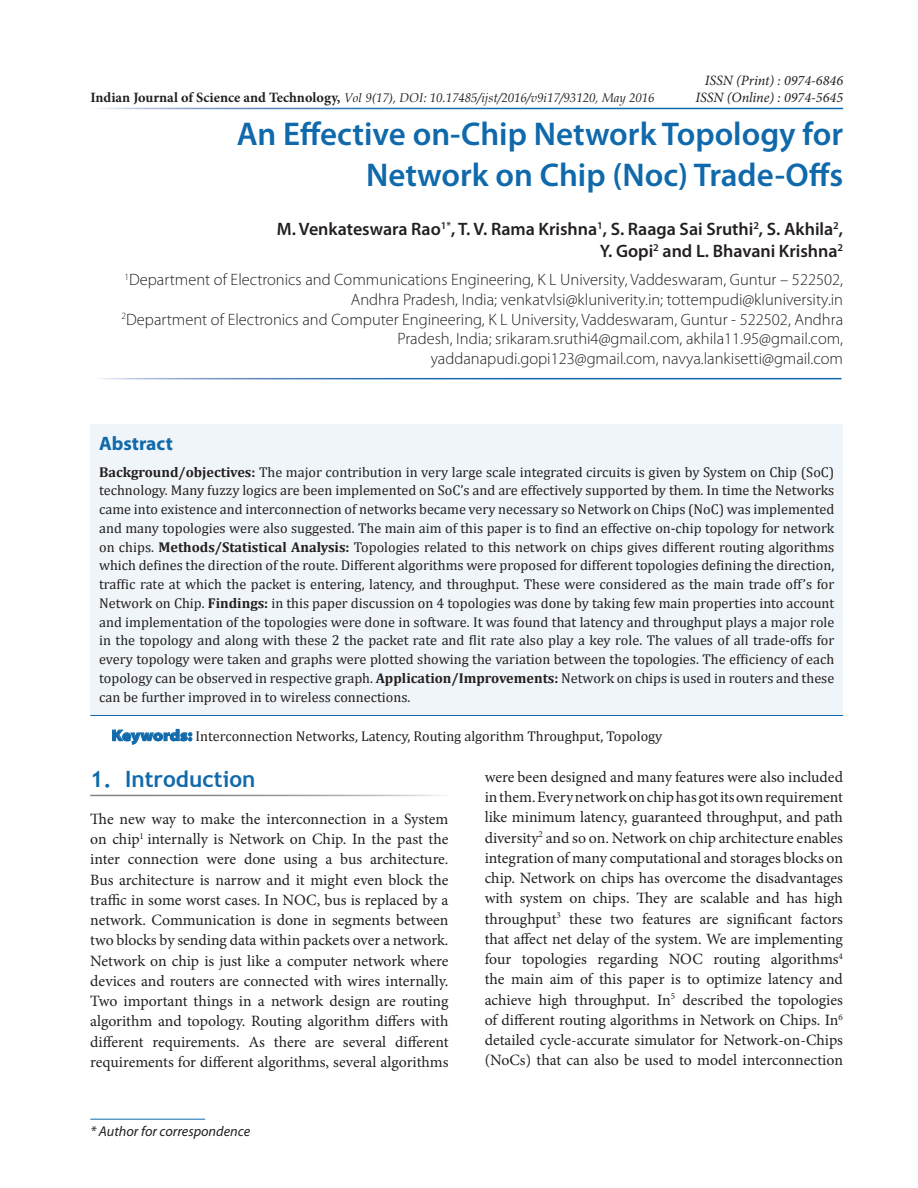
<style>
.page{position:relative;width:918px;height:1188px;background:#fff}
.page>*{position:absolute;margin:0;border:0;box-sizing:border-box;transform-origin:0 0}
.Heading{font:600 33px/40.5px "Myriad Pro";color:#0f69ab;text-align:right}
.Body_Head{font:700 22.5px "Trebuchet MS";color:#0f69ab}
.Abstract_Header{font:700 19.5px "Myriad Pro";color:#0f69ab}
.Authors{font:600 18px/21.6px "Myriad Pro";color:#231f20;text-align:right}
.Author_Affiliations{font:300 16.5px/19.8px "Myriad Pro";color:#231f20;text-align:right}
.Body_Text{font:15.75px/20.2px "Minion Pro";color:#231f20;text-align:justify}
.Abstract_Body{font:14.25px/18.8px "Cambria";color:#231f20;text-align:justify}
.KeywordText{font:14.25px "Cambria";color:#231f20}
.t1{font:italic 14.25px/17.1px "Minion Pro";color:#231f20;text-align:right}
.t2{font:italic 14.25px "Myriad Pro";color:#231f20}
.t3{font:italic 12.75px "Book Antiqua";color:#231f20}
.s1{font-family:"Minion Pro";font-weight:700;font-style:normal;font-size:14.25px}
.s2{font-weight:700}
.s3{font-family:"Myriad Pro";font-weight:900;font-stretch:semi-expanded;font-size:15.75px;color:#0f69ab}
</style>
<div class="page">
<hr style="left:90px;top:1119px;width:115px;height:1px;background:#0f69ab">
<div style="left:90px;top:424px;width:753px;height:292px;background:#eff5f8"></div>
<hr style="left:90px;top:715px;width:753px;height:1px;background:#0f69ab">
<svg style="left:112px;top:729px;width:80px;height:15px"></svg>
<p class="t3" style="left:90px;top:88px;width:566px"><span class="s1">Indian Journal of Science and Technology,</span> Vol 9(17), DOI: 10.17485/ijst/2016/v9i17/93120, May 2016</p>
<p class="t1" style="left:695px;top:71px;width:149px">ISSN (Print) : 0974-6846<br>ISSN (Online) : 0974-5645</p>
<p class="Heading" style="left:237px;top:113px;width:608px">An Effective on-Chip Network Topology for<br>Network on Chip (Noc) Trade-Offs</p>
<p class="Authors" style="left:277px;top:218px;width:568px">M. Venkateswara Rao<sup>1*</sup>, T. V. Rama Krishna<sup>1</sup>, S. Raaga Sai Sruthi<sup>2</sup>, S. Akhila<sup>2</sup>,<br>Y. Gopi<sup>2</sup> and L. Bhavani Krishna<sup>2</sup></p>
<p class="Author_Affiliations" style="left:121px;top:270px;width:723px"><sup>1</sup>Department of Electronics and Communications Engineering, K L University, Vaddeswaram, Guntur – 522502, Andhra Pradesh, India; venkatvlsi@kluniverity.in; tottempudi@kluniversity.in<br><sup>2</sup>Department of Electronics and Computer Engineering, K L University, Vaddeswaram, Guntur - 522502, Andhra Pradesh, India; srikaram.sruthi4@gmail.com, akhila11.95@gmail.com,<br>yaddanapudi.gopi123@gmail.com, navya.lankisetti@gmail.com</p>
<p class="Abstract_Header" style="left:99px;top:433px;width:75px">Abstract</p>
<p class="Abstract_Body" style="left:99px;top:462px;width:737px"><span class="s2">Background/objectives:</span> The major contribution in very large scale integrated circuits is given by System on Chip (SoC) technology. Many fuzzy logics are been implemented on SoC’s and are effectively supported by them. In time the Networks came into existence and interconnection of networks became very necessary so Network on Chips (NoC) was implemented and many topologies were also suggested. The main aim of this paper is to find an effective on-chip topology for network on chips. <span class="s2">Methods/Statistical Analysis:</span> Topologies related to this network on chips gives different routing algorithms which defines the direction of the route. Different algorithms were proposed for different topologies defining the direction, traffic rate at which the packet is entering, latency, and throughput. These were considered as the main trade off’s for Network on Chip. <span class="s2">Findings:</span> in this paper discussion on 4 topologies was done by taking few main properties into account and implementation of the topologies were done in software. It was found that latency and throughput plays a major role in the topology and along with these 2 the packet rate and flit rate also play a key role. The values of all trade-offs for every topology were taken and graphs were plotted showing the variation between the topologies. The efficiency of each topology can be observed in respective graph. <span class="s2">Application/Improvements:</span> Network on chips is used in routers and these can be further improved in to wireless connections.</p>
<p class="KeywordText" style="left:112px;top:727px;width:552px"><span class="s3">Keywords:</span> Interconnection Networks, Latency, Routing algorithm Throughput, Topology</p>
<p class="Body_Head" style="left:90px;top:765px;width:167px">1. Introduction</p>
<p class="Body_Text" style="left:90px;top:809px;width:360px">The new way to make the interconnection in a System on chip<sup>1</sup> internally is Network on Chip. In the past the inter connection were done using a bus architecture.<br>Bus architecture is narrow and it might even block the traffic in some worst cases. In NOC, bus is replaced by a network. Communication is done in segments between two blocks by sending data within packets over a network.<br>Network on chip is just like a computer network where devices and routers are connected with wires internally.<br>Two important things in a network design are routing algorithm and topology. Routing algorithm differs with different requirements. As there are several different requirements for different algorithms, several algorithms</p>
<p class="t2" style="left:90px;top:1124px;width:161px">* Author for correspondence</p>
<p class="Body_Text" style="left:485px;top:767px;width:360px">were been designed and many features were also included in them. Every network on chip has got its own requirement like minimum latency, guaranteed throughput, and path diversity<sup>2</sup> and so on. Network on chip architecture enables integration of many computational and storages blocks on chip. Network on chips has overcome the disadvantages with system on chips. They are scalable and has high throughput<sup>3</sup> these two features are significant factors that affect net delay of the system. We are implementing four topologies regarding NOC routing algorithms<sup>4 </sup>the main aim of this paper is to optimize latency and achieve high throughput. In<sup>5</sup> described the topologies of different routing algorithms in Network on Chips. In<sup>6 </sup>detailed cycle-accurate simulator for Network-on-Chips (NoCs) that can also be used to model interconnection</p>
</div>
